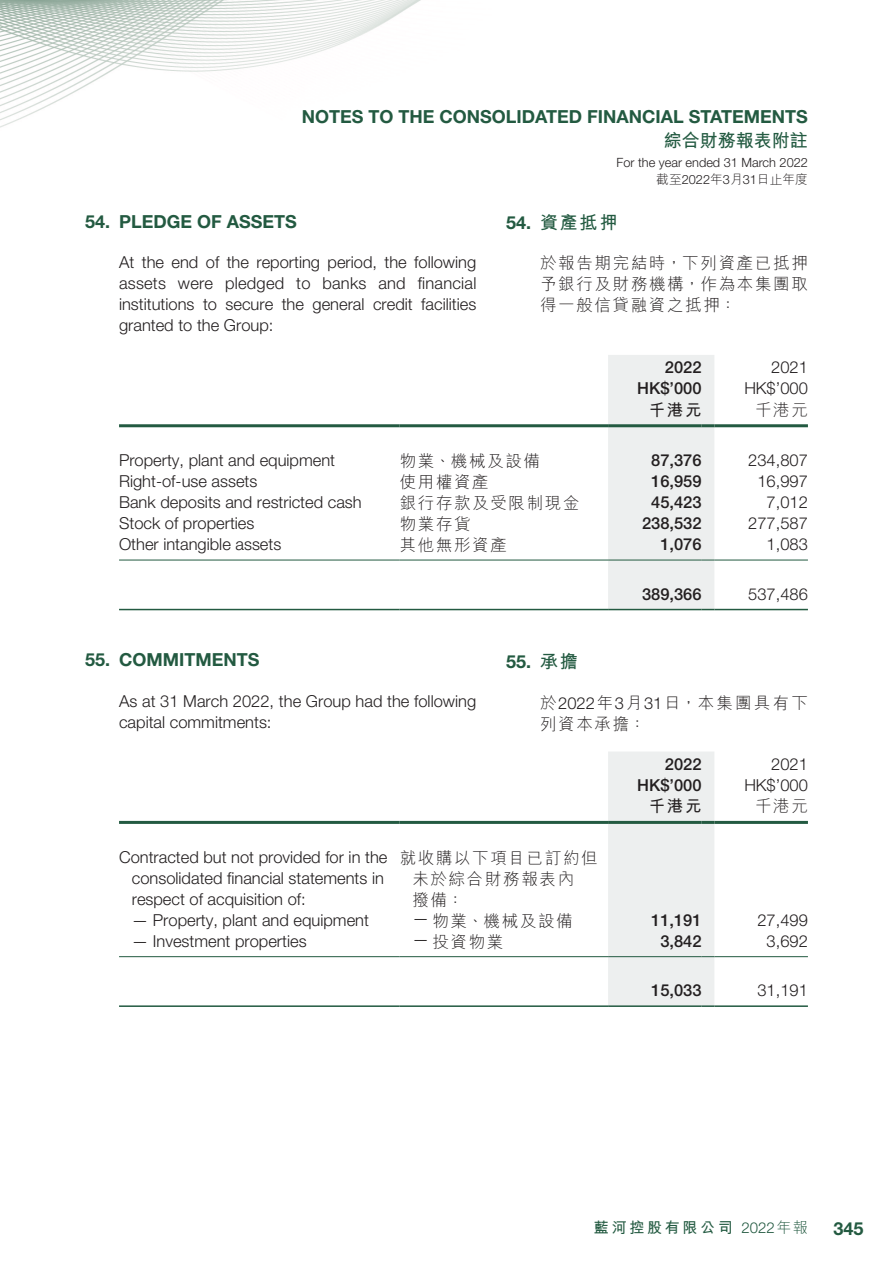
<style>
.page{position:relative;width:893px;height:1263px;background:#fff}
.page>*{position:absolute;margin:0;border:0;box-sizing:border-box;transform-origin:0 0}
._01_H1_E{font:700 18px "Helvetica Neue LT Std";color:#235a41}
._01_H1_C{font:700 18px "M Hei HK";color:#235a41}
._01_H1_C-2{font:700 18px "Helvetica Neue LT Std";color:#235a41}
._00_Body_Text_E{font:300 16.5px/21px "Helvetica Neue LT Std";color:#231f20}
._00_Body_Text_C{font:300 16.5px/21px "M Hei HK";letter-spacing:.1em;color:#231f20;text-align:justify}
._00_Body_Text_E-2{font:500 16.5px "Helvetica Neue LT Std";color:#231f20}
._00_Body_Text_C-2{font:300 16.5px/21px "M Hei HK";letter-spacing:.135em;color:#231f20}
._00_Body_Text_C-3{font:700 16.5px "M Hei HK";letter-spacing:.1em;color:#231f20}
.t1{font:700 15px "M Hei HK";letter-spacing:.18em;color:#235a41}
.t2{font:300 12.75px "Helvetica Neue LT Std";color:#231f20}
.t3{font:300 12.75px "M Hei HK";color:#231f20}
.s1{font-family:"Helvetica Neue LT Std"}
.s2{font-family:"M Hei HK"}
.s3{font-family:"Helvetica Neue LT Std";font-weight:300}
.s4{font-weight:300}
</style>
<div class="page">
<img style="left:0;top:0;width:808px;height:958px">
<hr style="left:119px;top:560px;width:281px;height:1px;background:#235a41">
<hr style="left:400px;top:560px;width:208px;height:1px;background:#235a41">
<hr style="left:714px;top:560px;width:94px;height:1px;background:#235a41">
<hr style="left:119px;top:609px;width:281px;height:1px;background:#235a41">
<hr style="left:400px;top:609px;width:208px;height:1px;background:#235a41">
<hr style="left:714px;top:609px;width:94px;height:1px;background:#235a41">
<hr style="left:119px;top:424px;width:281px;height:3px;background:#235a41">
<hr style="left:400px;top:424px;width:208px;height:3px;background:#235a41">
<div style="left:608px;top:355px;width:106px;height:255px;background:#edefef"></div>
<hr style="left:714px;top:424px;width:94px;height:3px;background:#235a41">
<hr style="left:119px;top:956px;width:281px;height:1px;background:#235a41">
<hr style="left:400px;top:956px;width:208px;height:1px;background:#235a41">
<hr style="left:714px;top:956px;width:94px;height:1px;background:#235a41">
<hr style="left:119px;top:1005px;width:281px;height:2px;background:#235a41">
<hr style="left:400px;top:1005px;width:208px;height:2px;background:#235a41">
<hr style="left:714px;top:1005px;width:94px;height:2px;background:#235a41">
<hr style="left:119px;top:821px;width:281px;height:3px;background:#235a41">
<hr style="left:400px;top:821px;width:208px;height:3px;background:#235a41">
<div style="left:608px;top:751px;width:106px;height:256px;background:#edefef"></div>
<hr style="left:714px;top:821px;width:94px;height:3px;background:#235a41">
<p class="_01_H1_E" style="left:302px;top:105px;width:508px">NOTES TO THE CONSOLIDATED FINANCIAL STATEMENTS</p>
<p class="_01_H1_C" style="left:664px;top:127px;width:145px">綜合財務報表附註</p>
<p class="t2" style="left:617px;top:155px;width:193px">For the year ended 31 March 2022</p>
<p class="t3" style="left:656px;top:173px;width:153px">截至<span class="s1">2022</span>年<span class="s1">3</span>月<span class="s1">31</span>日止年度</p>
<p class="_01_H1_C" style="left:506px;top:209px;width:113px"><span class="s1">54.</span> 資產抵押</p>
<p class="_00_Body_Text_C" style="left:540px;top:252px;width:269px">於報告期完結時，下列資產已抵押予銀行及財務機構，作為本集團取得一般信貸融資之抵押：</p>
<p class="_01_H1_E" style="left:85px;top:210px;width:213px">54. PLEDGE OF ASSETS</p>
<p class="_00_Body_Text_E" style="left:119px;top:251px;width:359px;text-align:justify">At the end of the reporting period, the following assets were pledged to banks and financial institutions to secure the general credit facilities granted to the Group:</p>
<p class="_00_Body_Text_E-2" style="left:665px;top:357px;width:38px">2022</p>
<p class="_00_Body_Text_E" style="left:771px;top:356px;width:38px">2021</p>
<p class="_00_Body_Text_E-2" style="left:637px;top:378px;width:66px">HK$’000</p>
<p class="_00_Body_Text_E" style="left:744px;top:377px;width:65px">HK$’000</p>
<p class="_00_Body_Text_C-3" style="left:649px;top:398px;width:54px">千港元</p>
<p class="_00_Body_Text_C" style="left:755px;top:399px;width:54px">千港元</p>
<p class="_00_Body_Text_E" style="left:119px;top:450px;width:218px">Property, plant and equipment</p>
<p class="_00_Body_Text_C" style="left:400px;top:450px;width:142px">物業、機械及設備</p>
<p class="_00_Body_Text_E-2" style="left:651px;top:451px;width:52px">87,376</p>
<p class="_00_Body_Text_E" style="left:748px;top:450px;width:61px">234,807</p>
<p class="_00_Body_Text_E" style="left:119px;top:471px;width:140px">Right-of-use assets</p>
<p class="_00_Body_Text_C" style="left:400px;top:471px;width:91px">使用權資產</p>
<p class="_00_Body_Text_E-2" style="left:651px;top:472px;width:52px">16,959</p>
<p class="_00_Body_Text_E" style="left:757px;top:471px;width:52px">16,997</p>
<p class="_00_Body_Text_E" style="left:119px;top:492px;width:244px">Bank deposits and restricted cash</p>
<p class="_00_Body_Text_C" style="left:400px;top:492px;width:181px">銀行存款及受限制現金</p>
<p class="_00_Body_Text_E-2" style="left:651px;top:493px;width:52px">45,423</p>
<p class="_00_Body_Text_E" style="left:767px;top:492px;width:43px">7,012</p>
<p class="_00_Body_Text_E" style="left:119px;top:513px;width:137px">Stock of properties</p>
<p class="_00_Body_Text_C" style="left:400px;top:513px;width:72px">物業存貨</p>
<p class="_00_Body_Text_E-2" style="left:642px;top:514px;width:61px">238,532</p>
<p class="_00_Body_Text_E" style="left:748px;top:513px;width:61px">277,587</p>
<p class="_00_Body_Text_E" style="left:119px;top:534px;width:164px">Other intangible assets</p>
<p class="_00_Body_Text_C" style="left:400px;top:534px;width:109px">其他無形資產</p>
<p class="_00_Body_Text_E-2" style="left:660px;top:535px;width:43px">1,076</p>
<p class="_00_Body_Text_E" style="left:767px;top:534px;width:43px">1,083</p>
<p class="_00_Body_Text_E-2" style="left:642px;top:584px;width:61px">389,366</p>
<p class="_00_Body_Text_E" style="left:748px;top:583px;width:61px">537,486</p>
<p class="_01_H1_E" style="left:85px;top:649px;width:176px">55. COMMITMENTS</p>
<p class="_00_Body_Text_E" style="left:119px;top:690px;width:359px">As at 31 March 2022, the Group had the following capital commitments:</p>
<p class="_01_H1_C-2" style="left:506px;top:651px;width:73px">55. <span class="s2">承擔</span></p>
<p class="_00_Body_Text_C-2" style="left:540px;top:692px;width:269px">於<span class="s1">2022</span>年<span class="s1">3</span>月<span class="s1">31</span>日，本集團具有下列資本承擔：</p>
<p class="_00_Body_Text_E-2" style="left:665px;top:754px;width:38px">2022</p>
<p class="_00_Body_Text_E" style="left:771px;top:753px;width:38px">2021</p>
<p class="_00_Body_Text_E-2" style="left:637px;top:775px;width:66px">HK$’000</p>
<p class="_00_Body_Text_E" style="left:744px;top:774px;width:65px">HK$’000</p>
<p class="_00_Body_Text_C-3" style="left:649px;top:794px;width:54px">千港元</p>
<p class="_00_Body_Text_C" style="left:755px;top:796px;width:54px">千港元</p>
<p class="_00_Body_Text_E" style="left:132px;top:846px;width:257px;text-indent:-13px">Contracted but not provided for in the consolidated financial statements in respect of acquisition of:</p>
<p class="_00_Body_Text_C" style="left:412px;top:847px;width:187px;text-align:left;text-indent:-13px">就收購以下項目已訂約但未於綜合財務報表內<br>撥備：</p>
<p class="_00_Body_Text_E" style="left:132px;top:909px;width:239px">— Property, plant and equipment</p>
<p class="_00_Body_Text_C" style="left:412px;top:910px;width:162px"><span class="s1">—</span>物業、機械及設備</p>
<p class="_00_Body_Text_E-2" style="left:651px;top:910px;width:52px">11,191</p>
<p class="_00_Body_Text_E" style="left:757px;top:909px;width:52px">27,499</p>
<p class="_00_Body_Text_E" style="left:132px;top:930px;width:176px">— Investment properties</p>
<p class="_00_Body_Text_C" style="left:412px;top:931px;width:92px"><span class="s1">—</span>投資物業</p>
<p class="_00_Body_Text_E-2" style="left:660px;top:931px;width:43px">3,842</p>
<p class="_00_Body_Text_E" style="left:767px;top:930px;width:43px">3,692</p>
<p class="_00_Body_Text_E-2" style="left:651px;top:980px;width:52px">15,033</p>
<p class="_00_Body_Text_E" style="left:757px;top:979px;width:52px">31,191</p>
<p class="t1" style="left:594px;top:1216px;width:215px">藍河控股有限公司 <span class="s3">2022</span><span class="s4">年報</span></p>
<p class="_01_H1_E" style="left:833px;top:1218px;width:32px">345</p>
</div>
